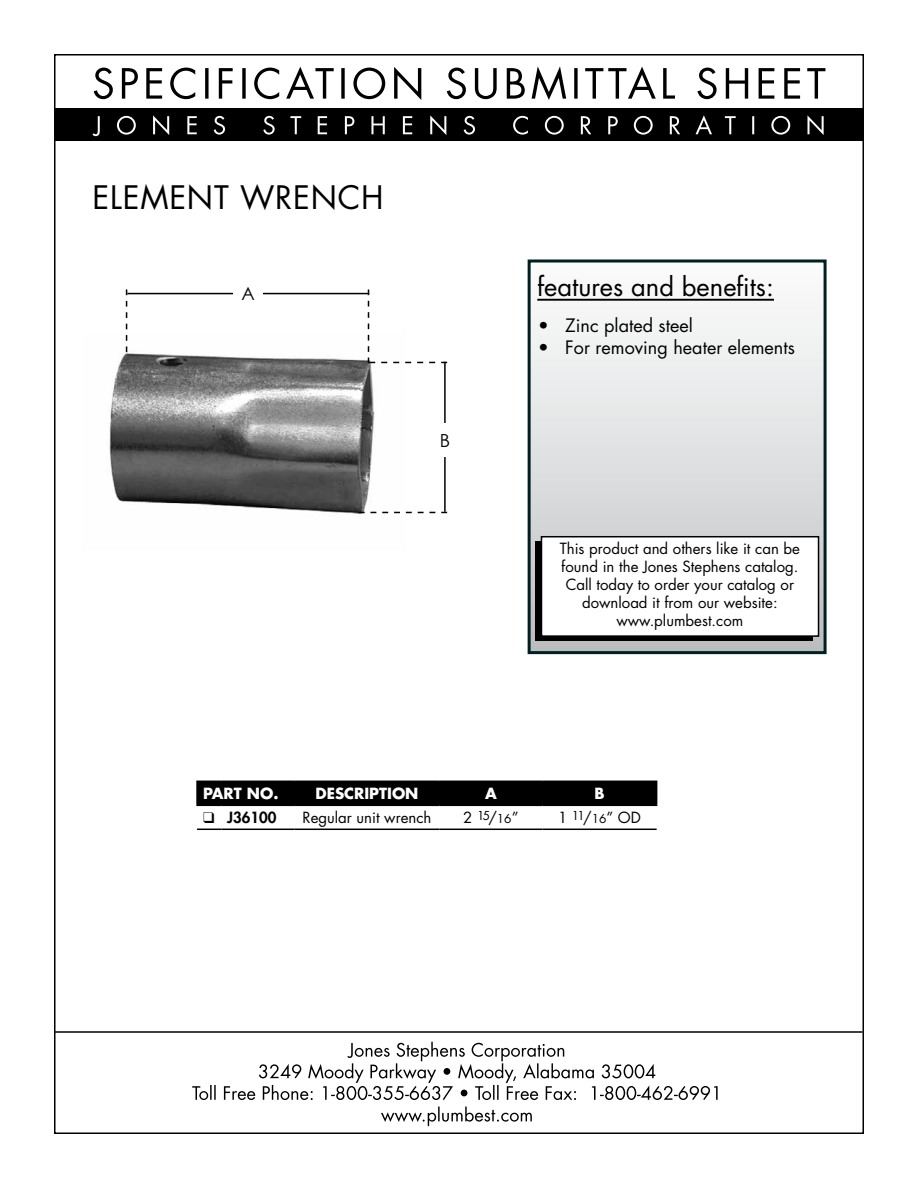
<style>
.page{position:relative;width:918px;height:1188px;background:#fff}
.page>*{position:absolute;margin:0;border:0;box-sizing:border-box;transform-origin:0 0}
.t1{font:31.5px "Futura";letter-spacing:.025em;color:#000}
.t2{font:25.5px "Futura";color:#000}
.t3{font:18px "Futura";color:#000}
.t4{font:18px "Century Gothic";color:#000}
.t5{font:15px/18px "Futura";color:#000;text-align:center}
.t6{font:700 15px "Futura";color:#fff}
.t7{font:800 15px "Futura";color:#000}
.t8{font:12px "Futura";color:#000}
.s1{font-size:15px}
.s2{font-size:12px}
</style>
<div class="page">
<svg style="left:94px;top:66px;width:731px;height:34px"></svg>
<div style="left:55px;top:109px;width:808px;height:32px;background:#000"></div>
<svg style="left:93px;top:115px;width:731px;height:21px"></svg>
<svg style="left:532px;top:298px;width:291px;height:352px"></svg>
<div style="left:528px;top:260px;width:299px;height:394px;border:3px solid #001f20"></div>
<hr style="left:537px;top:299px;width:237px;height:2px;background:#000">
<div style="left:536px;top:541px;width:277px;height:100px;background:#000"></div>
<div style="left:541px;top:537px;width:278px;height:99px;background:#fff"></div>
<div style="left:541px;top:536px;width:278px;height:101px;border:2px solid #000"></div>
<svg style="left:381px;top:1107px;width:151px;height:19px"></svg>
<svg style="left:192px;top:1042px;width:526px;height:58px"></svg>
<hr style="left:54px;top:1031px;width:808px;height:2px;background:#000">
<div style="left:196px;top:781px;width:461px;height:25px;background:#000"></div>
<hr style="left:221px;top:805px;width:74px;height:1px;background:#000">
<hr style="left:295px;top:805px;width:144px;height:1px;background:#000">
<hr style="left:439px;top:805px;width:104px;height:1px;background:#000">
<hr style="left:543px;top:805px;width:114px;height:1px;background:#000">
<svg style="left:197px;top:829px;width:24px;height:1px"></svg>
<hr style="left:221px;top:829px;width:74px;height:1px;background:#000">
<hr style="left:295px;top:829px;width:144px;height:1px;background:#000">
<hr style="left:439px;top:829px;width:104px;height:1px;background:#000">
<hr style="left:543px;top:829px;width:114px;height:1px;background:#000">
<img style="left:109px;top:335px;width:297px;height:179px">
<svg style="left:126px;top:289px;width:1px;height:63px"></svg>
<hr style="left:127px;top:293px;width:242px;height:1px;background:#000">
<div style="left:234px;top:276px;width:29px;height:34px;background:#fff"></div>
<svg style="left:368px;top:289px;width:79px;height:74px"></svg>
<svg style="left:359px;top:512px;width:88px;height:1px"></svg>
<hr style="left:444px;top:362px;width:2px;height:150px;background:#000">
<div style="left:430px;top:424px;width:30px;height:33px;background:#fff"></div>
<h1 class="t1" style="left:93px;top:176px;width:293px">ELEMENT WRENCH</h1>
<p class="t4" style="left:242px;top:282px;width:15px">A</p>
<p class="t4" style="left:440px;top:430px;width:12px">B</p>
<h2 class="t2" style="left:537px;top:269px;width:238px">features and benefits:</h2>
<p class="t3" style="left:538px;top:313px;width:156px">• Zinc plated steel</p>
<p class="t3" style="left:538px;top:335px;width:258px">• For removing heater elements</p>
<p class="t5" style="left:560px;top:540px;width:242px">This product and others like it can be found in the Jones Stephens catalog.<br>Call today to order your catalog or download it from our website: www.plumbest.com</p>
<p class="t6" style="left:203px;top:783px;width:77px">PART NO.</p>
<p class="t6" style="left:316px;top:783px;width:105px">DESCRIPTION</p>
<p class="t6" style="left:485px;top:783px;width:13px">A</p>
<p class="t6" style="left:594px;top:783px;width:12px">B</p>
<p class="t7" style="left:203px;top:808px;width:75px">❑ J36100</p>
<p class="t5" style="left:303px;top:808px;width:130px">Regular unit wrench</p>
<p class="t8" style="left:463px;top:809px;width:57px"><span class="s1">2</span> 15<span class="s1">/</span>16<span class="s1">”</span></p>
<p class="t5" style="left:558px;top:808px;width:84px">1 <sup>11</sup>/<span class="s2">16</span>” OD</p>
</div>
